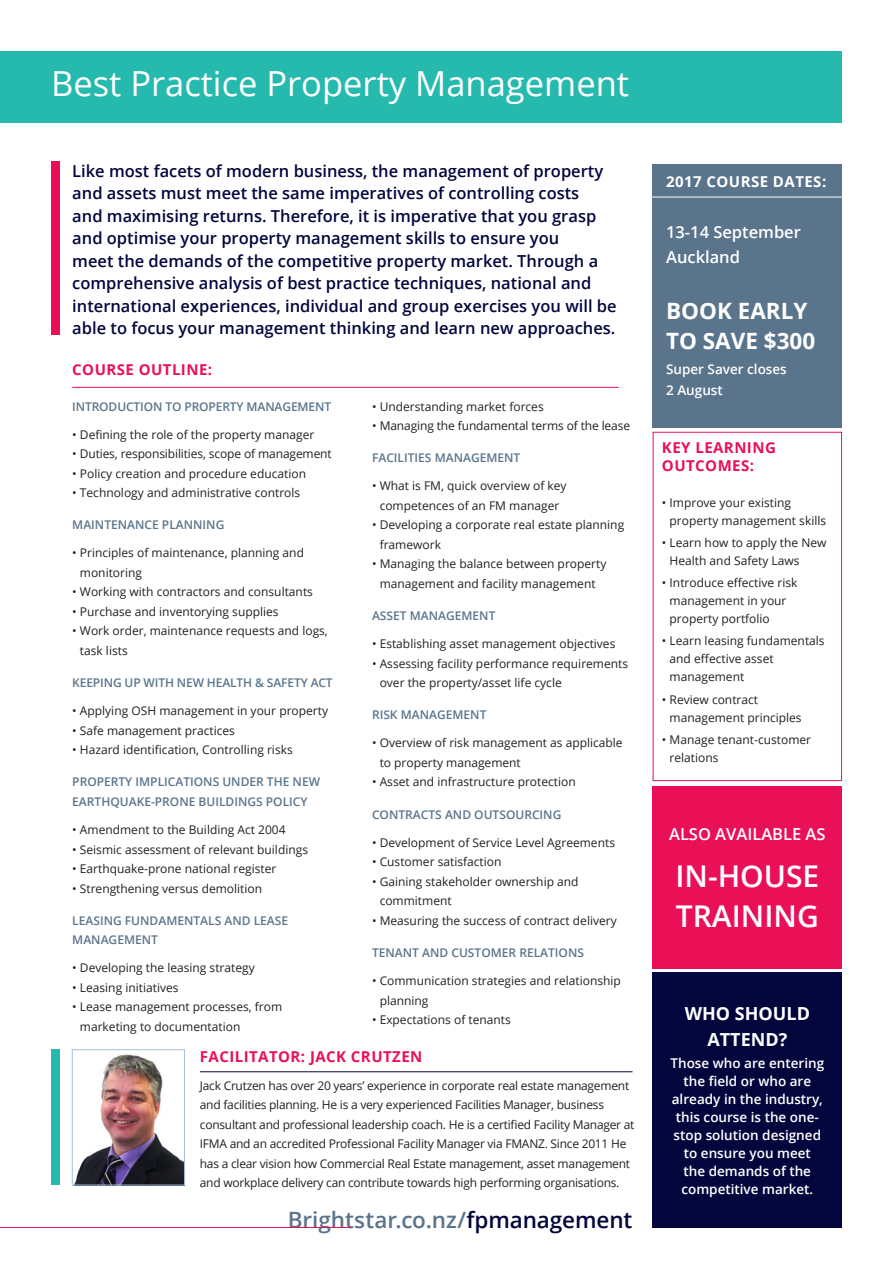
<style>
.page{position:relative;width:893px;height:1263px;background:#fff}
.page>*{position:absolute;margin:0;border:0;box-sizing:border-box;transform-origin:0 0}
.t1{font:34.5px "Open Sans";color:#fff}
.t2{font:600 30px/40.5px "Open Sans";color:#fff}
.t3{font:600 22.5px "Open Sans";letter-spacing:-.005em;color:#5a748c}
.t4{font:700 22.5px "Open Sans";color:#fff}
.t5{font:700 18px/25.5px "Open Sans";color:#fff;text-align:center}
.t6{font:600 16.5px/22.5px "Open Sans";color:#02063d}
.t7{font:600 16.5px/25.5px "Open Sans";color:#fff}
.t8{font:700 15px/18px "Open Sans";letter-spacing:.03em;color:#e91057}
.t9{font:700 15px "Open Sans";letter-spacing:.03em;color:#fff}
.t10{font:600 13.5px/18px "Open Sans";color:#fff}
.t11{font:12px/19.5px "Open Sans";color:#231f20}
.t12{font:12px/19.5px "Open Sans";letter-spacing:-.02em;color:#231f20}
.t13{font:600 12px/19.5px "Open Sans";color:#5a748c}
.s1{color:#02063d}
</style>
<div class="page">
<hr style="left:0;top:1227px;width:351px;height:1px;background:#e91057">
<div style="left:51px;top:162px;width:9px;height:173px;background:#e91057"></div>
<div style="left:51px;top:1050px;width:9px;height:135px;background:#26baae"></div>
<img style="left:74px;top:1054px;width:109px;height:129px">
<div style="left:72px;top:1049px;width:113px;height:136px;border:1px solid #a4c0df"></div>
<div style="left:0;top:51px;width:842px;height:71px;background:#26baae"></div>
<div style="left:653px;top:164px;width:189px;height:263px;background:#5a748c"></div>
<div style="left:653px;top:786px;width:189px;height:182px;background:#e91057"></div>
<hr style="left:646px;top:197px;width:201px;height:1px;background:#fff">
<hr style="left:72px;top:387px;width:547px;height:1px;background:#e91057">
<hr style="left:200px;top:1071px;width:432px;height:1px;background:#02063d">
<svg style="left:652px;top:431px;width:190px;height:350px"></svg>
<div style="left:653px;top:973px;width:189px;height:255px;background:#02063d"></div>
<p class="t1" style="left:51px;top:60px;width:579px">Best Practice Property Management</p>
<p class="t6" style="left:72px;top:159px;width:546px">Like most facets of modern business, the management of property and assets must meet the same imperatives of controlling costs<br>and maximising returns. Therefore, it is imperative that you grasp and optimise your property management skills to ensure you<br>meet the demands of the competitive property market. Through a comprehensive analysis of best practice techniques, national and international experiences, individual and group exercises you will be able to focus your management thinking and learn new approaches.</p>
<p class="t8" style="left:72px;top:360px;width:141px">COURSE OUTLINE:</p>
<p class="t13" style="left:72px;top:396px;width:260px">INTRODUCTION TO PROPERTY MANAGEMENT</p>
<p class="t11" style="left:72px;top:424px;width:244px">• Defining the role of the property manager</p>
<p class="t11" style="left:72px;top:444px;width:261px">• Duties, responsibilities, scope of management</p>
<p class="t11" style="left:72px;top:463px;width:235px">• Policy creation and procedure education</p>
<p class="t11" style="left:72px;top:483px;width:229px">• Technology and administrative controls</p>
<p class="t13" style="left:72px;top:515px;width:154px">MAINTENANCE PLANNING</p>
<p class="t11" style="left:80px;top:543px;width:226px;text-indent:-8px">• Principles of maintenance, planning and monitoring</p>
<p class="t11" style="left:72px;top:582px;width:242px">• Working with contractors and consultants</p>
<p class="t11" style="left:72px;top:601px;width:208px">• Purchase and inventorying supplies</p>
<p class="t11" style="left:80px;top:621px;width:249px;text-indent:-8px">• Work order, maintenance requests and logs, task lists</p>
<p class="t13" style="left:72px;top:673px;width:262px">KEEPING UP WITH NEW HEALTH &amp; SAFETY ACT</p>
<p class="t11" style="left:72px;top:701px;width:257px">• Applying OSH management in your property</p>
<p class="t11" style="left:72px;top:720px;width:164px">• Safe management practices</p>
<p class="t11" style="left:72px;top:740px;width:222px">• Hazard identification, Controlling risks</p>
<p class="t13" style="left:72px;top:772px;width:249px">PROPERTY IMPLICATIONS UNDER THE NEW<br>EARTHQUAKE-PRONE BUILDINGS POLICY</p>
<p class="t11" style="left:72px;top:819px;width:215px">• Amendment to the Building Act 2004</p>
<p class="t11" style="left:72px;top:839px;width:237px">• Seismic assessment of relevant buildings</p>
<p class="t11" style="left:72px;top:858px;width:206px">• Earthquake-prone national register</p>
<p class="t11" style="left:72px;top:878px;width:191px">• Strengthening versus demolition</p>
<p class="t13" style="left:72px;top:910px;width:217px">LEASING FUNDAMENTALS AND LEASE<br>MANAGEMENT</p>
<p class="t11" style="left:72px;top:958px;width:184px">• Developing the leasing strategy</p>
<p class="t11" style="left:72px;top:977px;width:108px">• Leasing initiatives</p>
<p class="t11" style="left:80px;top:997px;width:204px;text-indent:-8px">• Lease management processes, from marketing to documentation</p>
<p class="t11" style="left:372px;top:396px;width:173px">• Understanding market forces</p>
<p class="t11" style="left:372px;top:416px;width:260px">• Managing the fundamental terms of the lease</p>
<p class="t13" style="left:372px;top:448px;width:150px">FACILITIES MANAGEMENT</p>
<p class="t11" style="left:372px;top:476px;width:196px;text-align:center">• What is FM, quick overview of key competences of an FM manager</p>
<p class="t11" style="left:380px;top:515px;width:246px;text-indent:-8px">• Developing a corporate real estate planning framework</p>
<p class="t11" style="left:372px;top:554px;width:236px;text-align:center">• Managing the balance between property management and facility management</p>
<p class="t13" style="left:372px;top:606px;width:125px">ASSET MANAGEMENT</p>
<p class="t11" style="left:372px;top:634px;width:245px">• Establishing asset management objectives</p>
<p class="t11" style="left:380px;top:653px;width:250px;text-indent:-8px">• Assessing facility performance requirements over the property/asset life cycle</p>
<p class="t13" style="left:372px;top:705px;width:116px">RISK MANAGEMENT</p>
<p class="t11" style="left:380px;top:733px;width:245px;text-indent:-8px">• Overview of risk management as applicable to property management</p>
<p class="t11" style="left:372px;top:772px;width:205px">• Asset and infrastructure protection</p>
<p class="t13" style="left:372px;top:804px;width:191px">CONTRACTS AND OUTSOURCING</p>
<p class="t11" style="left:372px;top:832px;width:244px">• Development of Service Level Agreements</p>
<p class="t11" style="left:372px;top:852px;width:131px">• Customer satisfaction</p>
<p class="t11" style="left:380px;top:871px;width:200px;text-indent:-8px">• Gaining stakeholder ownership and commitment</p>
<p class="t11" style="left:372px;top:910px;width:246px">• Measuring the success of contract delivery</p>
<p class="t13" style="left:372px;top:943px;width:213px">TENANT AND CUSTOMER RELATIONS</p>
<p class="t11" style="left:380px;top:971px;width:243px;text-indent:-8px">• Communication strategies and relationship planning</p>
<p class="t11" style="left:372px;top:1010px;width:140px">• Expectations of tenants</p>
<p class="t8" style="left:200px;top:1047px;width:224px">FACILITATOR: JACK CRUTZEN</p>
<p class="t12" style="left:200px;top:1075px;width:436px">Jack Crutzen has over 20 years’ experience in corporate real estate management and facilities planning. He is a very experienced Facilities Manager, business consultant and professional leadership coach. He is a certified Facility Manager at IFMA and an accredited Professional Facility Manager via FMANZ. Since 2011 He has a clear vision how Commercial Real Estate management, asset management and workplace delivery can contribute towards high performing organisations.</p>
<p class="t3" style="left:288px;top:1204px;width:346px">Brightstar.co.nz/<span class="s1">fpmanagement</span></p>
<p class="t9" style="left:666px;top:171px;width:162px">2017 COURSE DATES:</p>
<p class="t7" style="left:666px;top:219px;width:136px">13-14 September<br>Auckland</p>
<p class="t4" style="left:666px;top:295px;width:143px">BOOK EARLY</p>
<p class="t4" style="left:666px;top:325px;width:151px">TO SAVE $300</p>
<p class="t10" style="left:666px;top:358px;width:122px;line-height:21px">Super Saver closes<br>2 August</p>
<p class="t8" style="left:662px;top:438px;width:115px">KEY LEARNING<br>OUTCOMES:</p>
<p class="t11" style="left:670px;top:493px;width:158px;line-height:18px;text-indent:-8px">• Improve your existing property management skills</p>
<p class="t11" style="left:670px;top:533px;width:158px;line-height:18px;text-indent:-8px">• Learn how to apply the New<br>Health and Safety Laws</p>
<p class="t11" style="left:670px;top:573px;width:129px;line-height:18px;text-indent:-8px">• Introduce effective risk management in your property portfolio</p>
<p class="t11" style="left:670px;top:632px;width:157px;line-height:18px;text-indent:-8px">• Learn leasing fundamentals and effective asset management</p>
<p class="t11" style="left:670px;top:690px;width:134px;line-height:18px;text-indent:-8px">• Review contract management principles</p>
<p class="t11" style="left:670px;top:730px;width:143px;line-height:18px;text-indent:-8px">• Manage tenant-customer relations</p>
<p class="t7" style="left:669px;top:821px;width:158px">ALSO AVAILABLE AS</p>
<p class="t2" style="left:675px;top:855px;width:145px">IN-HOUSE<br>TRAINING</p>
<p class="t5" style="left:685px;top:1001px;width:127px">WHO SHOULD<br>ATTEND?</p>
<p class="t10" style="left:670px;top:1054px;width:155px;text-align:center">Those who are entering the field or who are already in the industry, this course is the one&shy;stop solution designed to ensure you meet<br>the demands of the competitive market.</p>
</div>
